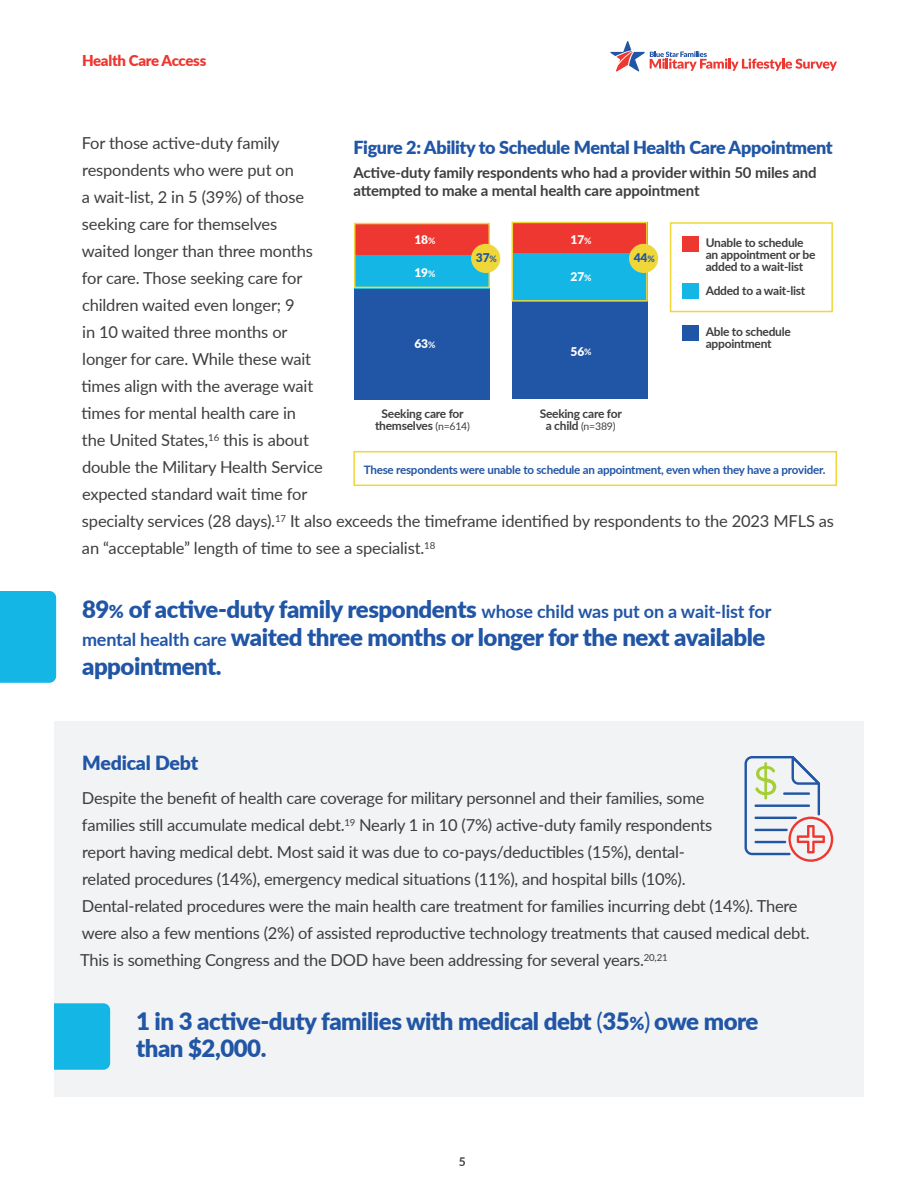
<style>
.page{position:relative;width:918px;height:1188px;background:#fff}
.page>*{position:absolute;margin:0;border:0;box-sizing:border-box;transform-origin:0 0}
.Body_Text{font:900 24px/28.5px "Lato";letter-spacing:-.02em;color:#2155a5}
.Body_Text-2{font:900 19.5px "Lato";letter-spacing:-.01em;color:#2155a5}
.Body_Text-3{font:900 18px "Lato";letter-spacing:-.02em;color:#2155a5}
.Body_Text-4{font:16.5px/27px "Lato";letter-spacing:-.015em;color:#3e3e3f}
.Body_Text-5{font:700 15px/18px "Lato";letter-spacing:-.01em;color:#3e3e3f}
.Subhead-white{font:900 15px "Lato";letter-spacing:-.02em;color:#ee3731}
.Body_Text-6{font:700 12px/12px "Lato";letter-spacing:-.02em;color:#3e3e3f}
.Body_Text-7{font:900 12px "Lato";letter-spacing:-.01em;color:#fff}
.Body_Text-8{font:900 12px "Lato";color:#2155a5}
.Body_Text-9{font:700 11.7px "Lato";letter-spacing:-.02em;color:#2155a5}
.Body_Text-10{font:10.5px "Lato";color:#3e3e3f}
.s1{font-weight:700;font-size:9px}
.s2{font-weight:400;font-size:10.5px}
.s3{font-weight:700;font-size:12px}
.s4{font-size:18px}
.s5{font-weight:700;font-size:18px}
.s6{font-weight:400}
</style>
<div class="page">
<svg style="left:610px;top:41px;width:227px;height:31px"></svg>
<div style="left:54px;top:721px;width:810px;height:376px;background:#f2f3f4"></div>
<div style="left:0;top:591px;width:56px;height:92px;background:#13b6e4"></div>
<svg style="left:745px;top:756px;width:88px;height:106px"></svg>
<div style="left:54px;top:1003px;width:56px;height:67px;background:#13b6e4"></div>
<div style="left:354px;top:288px;width:136px;height:111px;background:#2155a5"></div>
<div style="left:354px;top:255px;width:136px;height:33px;background:#13b6e4"></div>
<div style="left:354px;top:223px;width:136px;height:32px;background:#ee3731"></div>
<div style="left:512px;top:301px;width:136px;height:98px;background:#2155a5"></div>
<div style="left:512px;top:252px;width:136px;height:49px;background:#13b6e4"></div>
<div style="left:512px;top:222px;width:136px;height:31px;background:#ee3731"></div>
<div style="left:682px;top:237px;width:17px;height:15px;background:#ee3731"></div>
<div style="left:682px;top:283px;width:17px;height:16px;background:#13b6e4"></div>
<div style="left:682px;top:326px;width:17px;height:15px;background:#2155a5"></div>
<div style="left:670px;top:222px;width:163px;height:90px;border:2px solid #f0d739"></div>
<div style="left:353px;top:451px;width:484px;height:35px;border:2px solid #f0d739"></div>
<div style="left:354px;top:223px;width:136px;height:65px;border:2px solid #f0d739"></div>
<div style="left:512px;top:222px;width:136px;height:80px;border:2px solid #f0d739"></div>
<div style="left:471px;top:244px;width:29px;height:29px;background:#f0d739;border-radius:50%"></div>
<div style="left:629px;top:244px;width:29px;height:29px;background:#f0d739;border-radius:50%"></div>
<p class="Subhead-white" style="left:82px;top:49px;width:126px">Health Care Access</p>
<p class="Body_Text-4" style="left:82px;top:129px;width:754px">For those active-duty family<br>respondents who were put on<br>a wait-list, 2 in 5 (39%) of those<br>seeking care for themselves<br>waited longer than three months<br>for care. Those seeking care for<br>children waited even longer; 9<br>in 10 waited three months or<br>longer for care. While these wait<br>times align with the average wait<br>times for mental health care in<br>the United States,<sup>16</sup> this is about<br>double the Military Health Service<br>expected standard wait time for<br>specialty services (28 days).<sup>17</sup> It also exceeds the timeframe identified by respondents to the 2023 MFLS as an “acceptable” length of time to see a specialist.<sup>18</sup></p>
<p class="Body_Text-3" style="left:353px;top:133px;width:481px">Figure 2: Ability to Schedule Mental Health Care Appointment</p>
<p class="Body_Text-5" style="left:353px;top:163px;width:465px">Active-duty family respondents who had a provider within 50 miles and attempted to make a mental health care appointment</p>
<p class="Body_Text-7" style="left:414px;top:231px;width:23px">18<span class="s1">%</span></p>
<p class="Body_Text-7" style="left:571px;top:231px;width:23px">17<span class="s1">%</span></p>
<p class="Body_Text-6" style="left:706px;top:236px;width:111px">Unable to schedule an appointment or be added to a wait-list</p>
<p class="Body_Text-6" style="left:706px;top:284px;width:101px">Added to a wait-list</p>
<p class="Body_Text-6" style="left:706px;top:325px;width:87px">Able to schedule appointment</p>
<p class="Body_Text-8" style="left:476px;top:249px;width:23px">37<span class="s1">%</span></p>
<p class="Body_Text-8" style="left:634px;top:249px;width:23px">44<span class="s1">%</span></p>
<p class="Body_Text-7" style="left:414px;top:264px;width:23px">19<span class="s1">%</span></p>
<p class="Body_Text-7" style="left:571px;top:268px;width:23px">27<span class="s1">%</span></p>
<p class="Body_Text-7" style="left:414px;top:335px;width:23px">63<span class="s1">%</span></p>
<p class="Body_Text-7" style="left:571px;top:342px;width:23px">56<span class="s1">%</span></p>
<p class="Body_Text-6" style="left:375px;top:407px;width:96px;text-align:center">Seeking care for themselves <span class="s2">(n=614)</span></p>
<p class="Body_Text-6" style="left:540px;top:407px;width:84px">Seeking care for</p>
<p class="Body_Text-10" style="left:546px;top:418px;width:71px"><span class="s3">a child</span> (n=389)</p>
<p class="Body_Text-9" style="left:364px;top:461px;width:463px">These respondents were unable to schedule an appointment, even when they have a provider.</p>
<p class="Body_Text" style="left:82px;top:594px;width:691px">89<span class="s4">%</span> of active-duty family respondents <span class="s5">whose child was put on a wait-list for mental health care</span> waited three months or longer for the next available appointment.</p>
<p class="Body_Text-2" style="left:82px;top:749px;width:118px">Medical Debt</p>
<p class="Body_Text-4" style="left:80px;top:784px;width:731px">Despite the benefit of health care coverage for military personnel and their families, some<br>families still accumulate medical debt.<sup>19</sup> Nearly 1 in 10 (7%) active-duty family respondents<br>report having medical debt. Most said it was due to co-pays/deductibles (15%), dental-<br>related procedures (14%), emergency medical situations (11%), and hospital bills (10%).<br>Dental-related procedures were the main health care treatment for families incurring debt (14%). There were also a few mentions (2%) of assisted reproductive technology treatments that caused medical debt.<br>This is something Congress and the DOD have been addressing for several years.<sup>20,21</sup></p>
<p class="Body_Text" style="left:136px;top:1007px;width:624px;line-height:27px">1 in 3 active-duty families with medical debt <span class="s6">(</span>35<span class="s4">%</span><span class="s6">)</span> owe more than $2,000.</p>
<p class="Body_Text-6" style="left:459px;top:1155px;width:8px">5</p>
</div>
